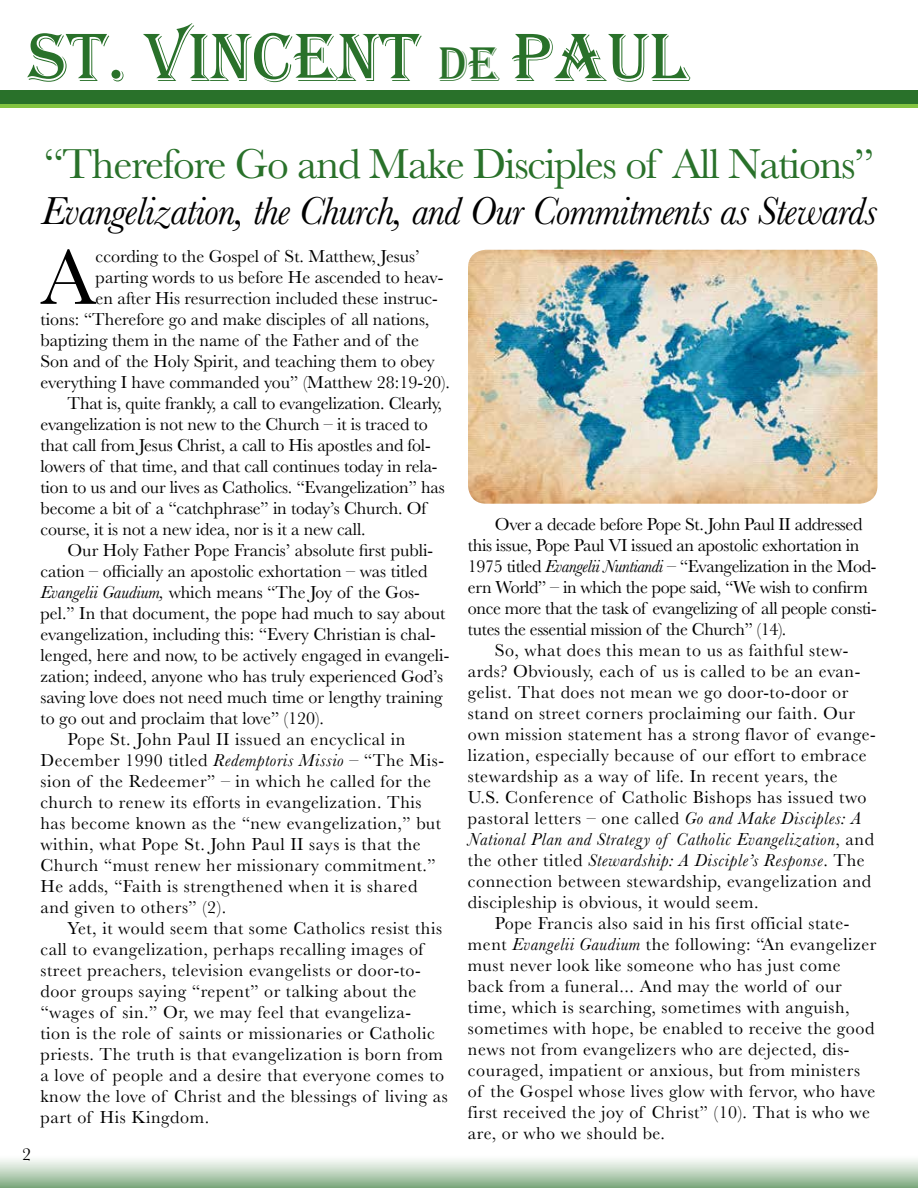
<style>
.page{position:relative;width:918px;height:1188px;background:#fff}
.page>*{position:absolute;margin:0;border:0;box-sizing:border-box;transform-origin:0 0}
.t1{font:81.45px "Baskerville";color:#000}
.t2{font:70.5px "Algerian";color:#29712a}
.t3{font:43.5px "Baskerville";letter-spacing:-.03em;color:#29712a}
.t4{font:italic 40.5px "Baskerville";letter-spacing:-.02em;color:#000}
.t5{font:18px "Baskerville";letter-spacing:.02em;color:#000}
.t6{font:18px "Baskerville";color:#000}
.t7{font:18px "Baskerville";letter-spacing:-.01em;color:#000}
.t8{font:18px "Baskerville";letter-spacing:-.02em;color:#000}
.t9{font:italic 18px "Baskerville";letter-spacing:.03em;color:#000}
.s1{font-size:49.95px}
.s2{font-style:italic}
.s3{font-style:normal}
</style>
<div class="page">
<div style="left:0;top:103px;width:918px;height:5px;background:#82c341"></div>
<div style="left:0;top:90px;width:918px;height:13px;background:#29712a"></div>
<svg style="left:0;top:1159px;width:918px;height:29px"></svg>
<img style="left:468px;top:250px;width:410px;height:254px">
<h2 class="t2" style="left:28px;top:18px;width:662px">ST. VINCENT <span class="s1">de</span> PAUL</h2>
<p class="t5" style="left:22px;top:1143px;width:10px">2</p>
<h3 class="t3" style="left:44px;top:136px;width:832px">“Therefore Go and Make Disciples of All Nations”</h3>
<h3 class="t4" style="left:41px;top:184px;width:837px">Evangelization, the Church, and Our Commitments as Stewards</h3>
<h1 class="t1" style="left:40px;top:226px;width:57px">A</h1>
<p class="t6" style="left:96px;top:245px;width:326px">ccording to the Gospel of St. Matthew, Jesus’</p>
<p class="t6" style="left:96px;top:266px;width:349px">parting words to us before He ascended to heav-</p>
<p class="t6" style="left:96px;top:287px;width:344px">en after His resurrection included these instruc-</p>
<p class="t6" style="left:40px;top:308px;width:390px">tions: “Therefore go and make disciples of all nations,</p>
<p class="t6" style="left:40px;top:329px;width:380px">baptizing them in the name of the Father and of the</p>
<p class="t6" style="left:40px;top:350px;width:396px">Son and of the Holy Spirit, and teaching them to obey</p>
<p class="t6" style="left:40px;top:371px;width:411px">everything I have commanded you” (Matthew 28:19-20).</p>
<p class="t7" style="left:67px;top:392px;width:376px">That is, quite frankly, a call to evangelization. Clearly,</p>
<p class="t7" style="left:40px;top:413px;width:389px">evangelization is not new to the Church – it is traced to</p>
<p class="t7" style="left:40px;top:434px;width:392px">that call from Jesus Christ, a call to His apostles and fol-</p>
<p class="t7" style="left:40px;top:455px;width:399px">lowers of that time, and that call continues today in rela-</p>
<p class="t7" style="left:40px;top:476px;width:406px">tion to us and our lives as Catholics. “Evangelization” has</p>
<p class="t7" style="left:40px;top:497px;width:387px">become a bit of a “catchphrase” in today’s Church. Of</p>
<p class="t7" style="left:40px;top:518px;width:327px">course, it is not a new idea, nor is it a new call.</p>
<p class="t6" style="left:67px;top:539px;width:367px">Our Holy Father Pope Francis’ absolute first publi-</p>
<p class="t6" style="left:40px;top:560px;width:388px">cation – officially an apostolic exhortation – was titled</p>
<p class="t6" style="left:40px;top:581px;width:381px"><span class="s2">Evangelii Gaudium,</span> which means “The Joy of the Gos-</p>
<p class="t6" style="left:40px;top:602px;width:407px">pel.” In that document, the pope had much to say about</p>
<p class="t6" style="left:40px;top:623px;width:397px">evangelization, including this: “Every Christian is chal-</p>
<p class="t6" style="left:40px;top:644px;width:410px">lenged, here and now, to be actively engaged in evangeli-</p>
<p class="t6" style="left:40px;top:665px;width:404px">zation; indeed, anyone who has truly experienced God’s</p>
<p class="t6" style="left:40px;top:686px;width:404px">saving love does not need much time or lengthy training</p>
<p class="t6" style="left:40px;top:707px;width:285px">to go out and proclaim that love” (120).</p>
<p class="t5" style="left:67px;top:728px;width:339px">Pope St. John Paul II issued an encyclical in</p>
<p class="t5" style="left:40px;top:749px;width:405px">December 1990 titled <span class="s2">Redemptoris Missio</span> – “The Mis-</p>
<p class="t5" style="left:40px;top:770px;width:392px">sion of the Redeemer” – in which he called for the</p>
<p class="t5" style="left:40px;top:791px;width:383px">church to renew its efforts in evangelization. This</p>
<p class="t5" style="left:40px;top:812px;width:402px">has become known as the “new evangelization,” but</p>
<p class="t5" style="left:40px;top:833px;width:382px">within, what Pope St. John Paul II says is that the</p>
<p class="t5" style="left:40px;top:854px;width:397px">Church “must renew her missionary commitment.”</p>
<p class="t5" style="left:40px;top:875px;width:378px">He adds, “Faith is strengthened when it is shared</p>
<p class="t5" style="left:40px;top:896px;width:187px">and given to others” (2).</p>
<p class="t5" style="left:67px;top:917px;width:376px">Yet, it would seem that some Catholics resist this</p>
<p class="t5" style="left:40px;top:938px;width:384px">call to evangelization, perhaps recalling images of</p>
<p class="t5" style="left:40px;top:959px;width:382px">street preachers, television evangelists or door-to-</p>
<p class="t5" style="left:40px;top:980px;width:378px">door groups saying “repent” or talking about the</p>
<p class="t5" style="left:40px;top:1001px;width:372px">“wages of sin.” Or, we may feel that evangeliza-</p>
<p class="t5" style="left:40px;top:1022px;width:396px">tion is the role of saints or missionaries or Catholic</p>
<p class="t5" style="left:40px;top:1043px;width:404px">priests. The truth is that evangelization is born from</p>
<p class="t5" style="left:40px;top:1064px;width:405px">a love of people and a desire that everyone comes to</p>
<p class="t5" style="left:40px;top:1085px;width:409px">know the love of Christ and the blessings of living as</p>
<p class="t5" style="left:40px;top:1106px;width:170px">part of His Kingdom.</p>
<p class="t8" style="left:495px;top:512px;width:369px">Over a decade before Pope St. John Paul II addressed</p>
<p class="t8" style="left:468px;top:533px;width:393px">this issue, Pope Paul VI issued an apostolic exhortation in</p>
<p class="t8" style="left:468px;top:554px;width:410px">1975 titled <span class="s2">Evangelii Nuntiandi</span> – “Evangelization in the Mod-</p>
<p class="t8" style="left:468px;top:575px;width:401px">ern World” – in which the pope said, “We wish to confirm</p>
<p class="t8" style="left:468px;top:596px;width:410px">once more that the task of evangelizing of all people consti-</p>
<p class="t8" style="left:468px;top:617px;width:320px">tutes the essential mission of the Church” (14).</p>
<p class="t5" style="left:495px;top:638px;width:355px">So, what does this mean to us as faithful stew-</p>
<p class="t5" style="left:468px;top:659px;width:394px">ards? Obviously, each of us is called to be an evan-</p>
<p class="t5" style="left:468px;top:680px;width:382px">gelist. That does not mean we go door-to-door or</p>
<p class="t5" style="left:468px;top:701px;width:389px">stand on street corners proclaiming our faith. Our</p>
<p class="t5" style="left:468px;top:722px;width:409px">own mission statement has a strong flavor of evange-</p>
<p class="t5" style="left:468px;top:743px;width:400px">lization, especially because of our effort to embrace</p>
<p class="t5" style="left:468px;top:764px;width:371px">stewardship as a way of life. In recent years, the</p>
<p class="t5" style="left:468px;top:785px;width:400px">U.S. Conference of Catholic Bishops has issued two</p>
<p class="t5" style="left:468px;top:806px;width:395px">pastoral letters – one called <span class="s2">Go and Make Disciples: A</span></p>
<p class="t9" style="left:468px;top:827px;width:408px">National Plan and Strategy of Catholic Evangelization<span class="s3">, and</span></p>
<p class="t9" style="left:468px;top:848px;width:398px"><span class="s3">the other titled</span> Stewardship: A Disciple’s Response<span class="s3">. The</span></p>
<p class="t5" style="left:468px;top:869px;width:405px">connection between stewardship, evangelization and</p>
<p class="t5" style="left:468px;top:890px;width:292px">discipleship is obvious, it would seem.</p>
<p class="t5" style="left:495px;top:911px;width:356px">Pope Francis also said in his first official state-</p>
<p class="t5" style="left:468px;top:932px;width:410px">ment <span class="s2">Evangelii Gaudium</span> the following: “An evangelizer</p>
<p class="t5" style="left:468px;top:953px;width:374px">must never look like someone who has just come</p>
<p class="t5" style="left:468px;top:974px;width:375px">back from a funeral... And may the world of our</p>
<p class="t5" style="left:468px;top:995px;width:383px">time, which is searching, sometimes with anguish,</p>
<p class="t5" style="left:468px;top:1016px;width:408px">sometimes with hope, be enabled to receive the good</p>
<p class="t5" style="left:468px;top:1037px;width:383px">news not from evangelizers who are dejected, dis-</p>
<p class="t5" style="left:468px;top:1058px;width:394px">couraged, impatient or anxious, but from ministers</p>
<p class="t5" style="left:468px;top:1079px;width:409px">of the Gospel whose lives glow with fervor, who have</p>
<p class="t5" style="left:468px;top:1100px;width:403px">first received the joy of Christ” (10). That is who we</p>
<p class="t5" style="left:468px;top:1121px;width:199px">are, or who we should be.</p>
</div>
